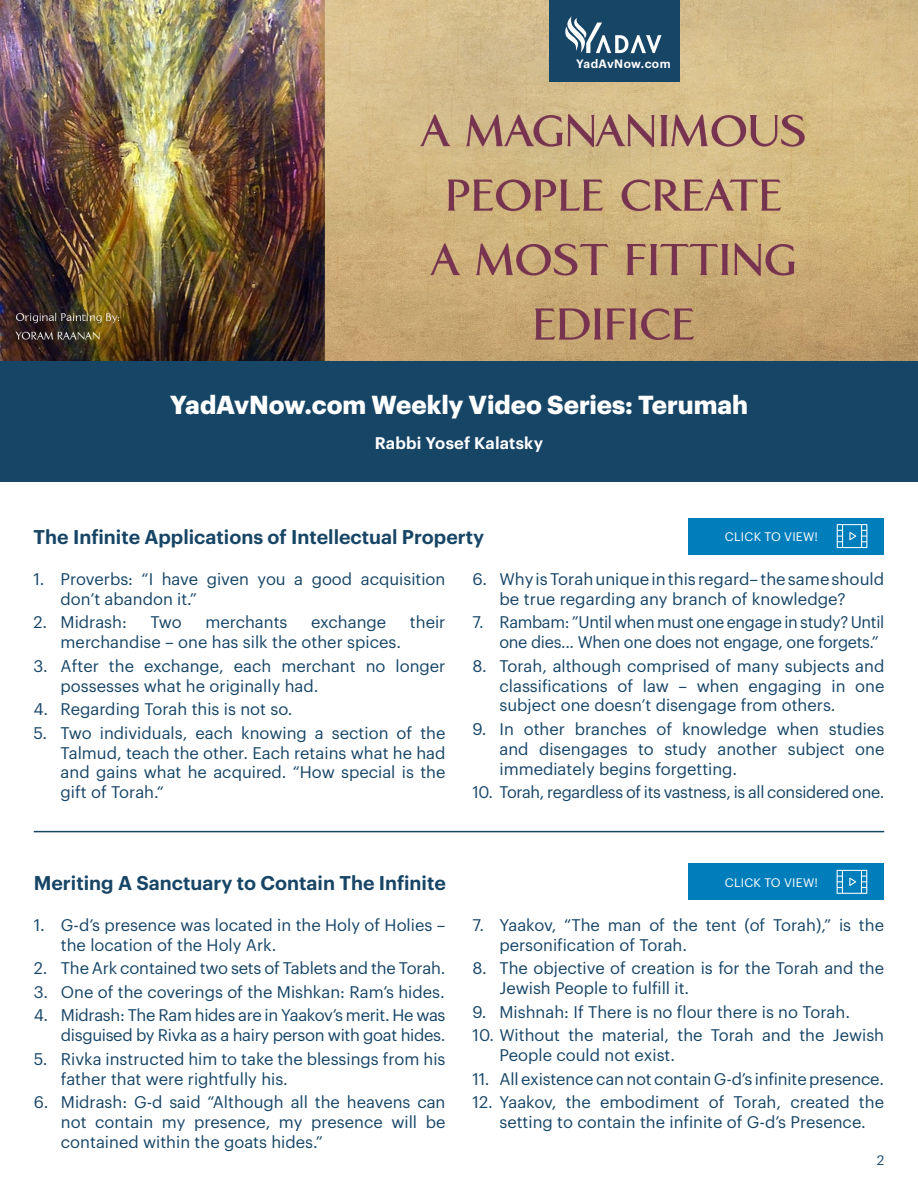
<style>
.page{position:relative;width:918px;height:1188px;background:#fff}
.page>*{position:absolute;margin:0;border:0;box-sizing:border-box;transform-origin:0 0}
.t1{font:700 25.5px "Graphik";color:#fff}
.t2{font:600 19.5px "Graphik";color:#174566}
.t3{font:16.5px/19.8px "Graphik";color:#174566}
.t4{font:16.5px/19.8px "Graphik";letter-spacing:-.02em;color:#174566}
.t5{font:600 16.5px "Graphik";letter-spacing:.01em;color:#fff}
.t6{font:13.5px "Graphik";color:#174566}
.t7{font:12.15px "Graphik";letter-spacing:.02em;color:#fff}
.t8{font:600 11.85px "Graphik";letter-spacing:.03em;color:#fff}
</style>
<div class="page">
<div style="left:689px;top:518px;width:195px;height:36px;background:#007ebc"></div>
<svg style="left:837px;top:524px;width:30px;height:24px"></svg>
<hr style="left:34px;top:831px;width:850px;height:1px;background:#174566">
<div style="left:688px;top:864px;width:196px;height:36px;background:#007ebc"></div>
<svg style="left:837px;top:870px;width:30px;height:24px"></svg>
<img style="left:0;top:0;width:918px;height:361px">
<div style="left:0;top:361px;width:918px;height:121px;background:#174566"></div>
<div style="left:550px;top:0;width:130px;height:82px;background:#174566"></div>
<svg style="left:565px;top:16px;width:97px;height:37px"></svg>
<p class="t8" style="left:576px;top:55px;width:96px">YadAvNow.com</p>
<h1 class="t1" style="left:170px;top:385px;width:580px">YadAvNow.com Weekly Video Series: Terumah</h1>
<p class="t5" style="left:375px;top:430px;width:170px">Rabbi Yosef Kalatsky</p>
<p class="t2" style="left:34px;top:522px;width:452px">The Infinite Applications of Intellectual Property</p>
<p class="t7" style="left:725px;top:528px;width:95px">CLICK TO VIEW!</p>
<p class="t3" style="left:61px;top:568px;width:386px;text-indent:-27px">1. Proverbs: “I have given you a good acquisition don’t abandon it.”</p>
<p class="t3" style="left:34px;top:611px;width:95px">2. Midrash:</p>
<p class="t3" style="left:151px;top:611px;width:33px">Two</p>
<p class="t3" style="left:205px;top:611px;width:84px">merchants</p>
<p class="t3" style="left:311px;top:611px;width:77px">exchange</p>
<p class="t3" style="left:410px;top:611px;width:37px">their</p>
<p class="t3" style="left:61px;top:631px;width:342px">merchandise – one has silk the other spices.</p>
<p class="t3" style="left:61px;top:655px;width:386px;text-indent:-27px">3. After the exchange, each merchant no longer possesses what he originally had.</p>
<p class="t3" style="left:34px;top:698px;width:260px">4. Regarding Torah this is not so.</p>
<p class="t3" style="left:61px;top:722px;width:386px;text-align:justify;text-indent:-27px">5. Two individuals, each knowing a section of the Talmud, teach the other. Each retains what he had and gains what he acquired. “How special is the gift of Torah.“</p>
<p class="t3" style="left:499px;top:568px;width:386px;text-indent:-27px">6. Why is Torah unique in this regard– the same should be true regarding any branch of knowledge?</p>
<p class="t4" style="left:500px;top:611px;width:386px;text-indent:-27px">7. Rambam: ”Until when must one engage in study? Until one dies... When one does not engage, one forgets.”</p>
<p class="t3" style="left:499px;top:655px;width:386px;text-align:justify;text-indent:-27px">8. Torah, although comprised of many subjects and classifications of law – when engaging in one subject one doesn’t disengage from others.</p>
<p class="t3" style="left:499px;top:718px;width:386px;text-align:justify;text-indent:-27px">9. In other branches of knowledge when studies and disengages to study another subject one immediately begins forgetting.</p>
<p class="t4" style="left:472px;top:781px;width:413px">10. Torah, regardless of its vastness, is all considered one.</p>
<p class="t2" style="left:34px;top:868px;width:414px">Meriting A Sanctuary to Contain The Infinite</p>
<p class="t7" style="left:725px;top:873px;width:95px">CLICK TO VIEW!</p>
<p class="t3" style="left:61px;top:914px;width:386px;text-indent:-27px">1. G-d’s presence was located in the Holy of Holies – the location of the Holy Ark.</p>
<p class="t3" style="left:34px;top:957px;width:413px">2. The Ark contained two sets of Tablets and the Torah.</p>
<p class="t3" style="left:34px;top:980px;width:412px">3. One of the coverings of the Mishkan: Ram’s hides.</p>
<p class="t4" style="left:34px;top:1004px;width:413px;text-align:right">4. Midrash: The Ram hides are in Yaakov’s merit. He was disguised by Rivka as a hairy person with goat hides.</p>
<p class="t3" style="left:61px;top:1047px;width:386px;text-indent:-27px">5. Rivka instructed him to take the blessings from his father that were rightfully his.</p>
<p class="t3" style="left:61px;top:1091px;width:386px;text-align:justify;text-indent:-27px">6. Midrash: G-d said “Although all the heavens can not contain my presence, my presence will be contained within the goats hides.”</p>
<p class="t3" style="left:499px;top:914px;width:386px;text-indent:-27px">7. Yaakov, “The man of the tent (of Torah),” is the personification of Torah.</p>
<p class="t3" style="left:499px;top:957px;width:386px;text-indent:-27px">8. The objective of creation is for the Torah and the<br>Jewish People to fulfill it.</p>
<p class="t3" style="left:472px;top:1000px;width:379px">9. Mishnah: If There is no flour there is no Torah.</p>
<p class="t3" style="left:499px;top:1024px;width:386px;text-indent:-27px">10. Without the material, the Torah and the Jewish<br>People could not exist.</p>
<p class="t3" style="left:472px;top:1067px;width:413px">11. All existence can not contain G-d’s infinite presence.</p>
<p class="t3" style="left:472px;top:1091px;width:413px;text-align:center">12. Yaakov, the embodiment of Torah, created the setting to contain the infinite of G-d’s Presence.</p>
<p class="t6" style="left:877px;top:1150px;width:9px">2</p>
</div>
